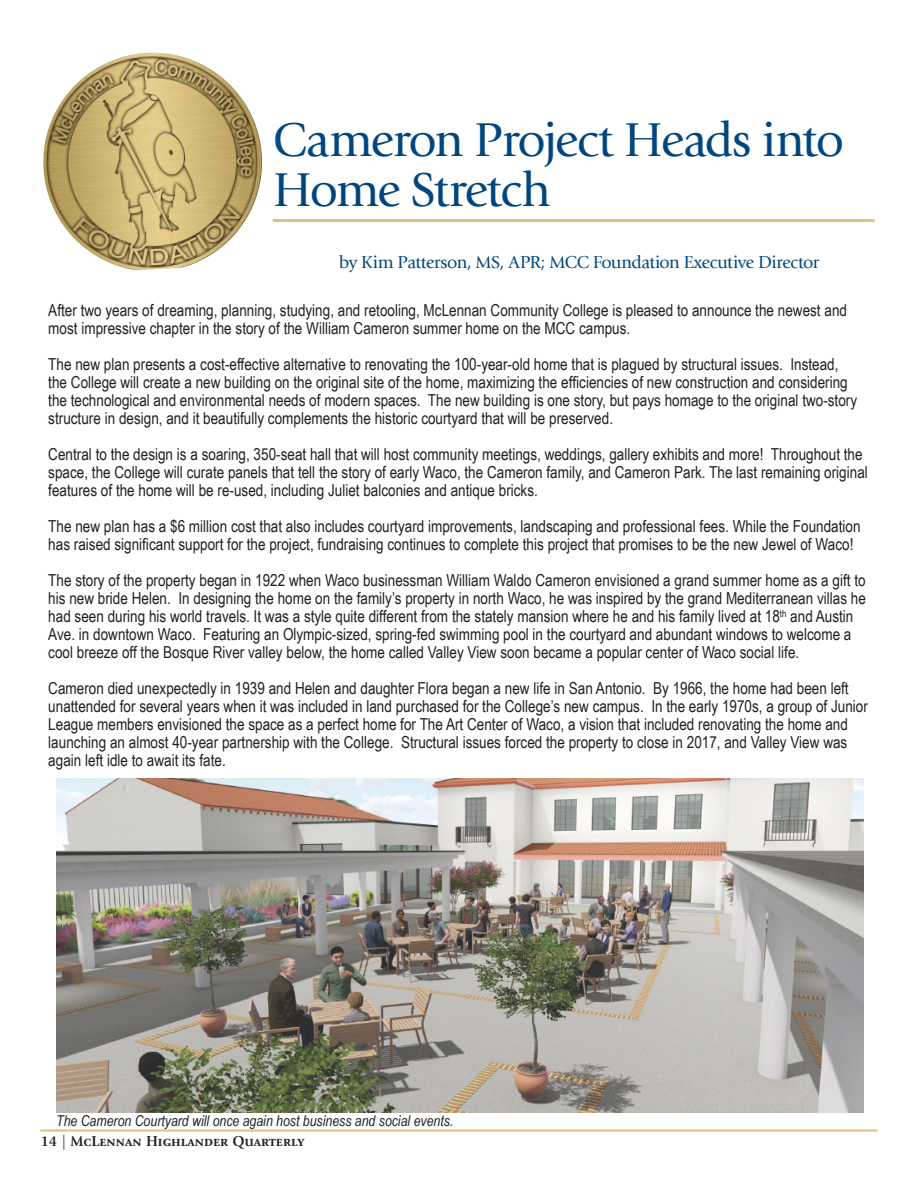
<style>
.page{position:relative;width:918px;height:1188px;background:#fff}
.page>*{position:absolute;margin:0;border:0;box-sizing:border-box;transform-origin:0 0}
.t1{font:49.5px/49.5px "Giovanni Std";letter-spacing:-.02em;color:#00467e}
.t2{font:18px "Giovanni Std";letter-spacing:-.02em;color:#00467e}
.t3{font:16.5px/18px "Arial Narrow";color:#231f20}
.t4{font:italic 15px "Arial Narrow";color:#231f20}
.t5{font:700 15px "Giovanni Std";color:#231f20}
</style>
<div class="page">
<hr style="left:40px;top:1131px;width:838px;height:1px;background:#dcc381">
<hr style="left:40px;top:1130px;width:838px;height:1px;background:#dcc381">
<hr style="left:273px;top:219px;width:602px;height:3px;background:#dcc381">
<svg style="left:43px;top:52px;width:230px;height:219px"></svg>
<img style="left:105px;top:53px;width:46px;height:11px">
<img style="left:56px;top:779px;width:807px;height:333px">
<p class="t1" style="left:273px;top:116px;width:573px">Cameron Project Heads into<br>Home Stretch</p>
<p class="t2" style="left:339px;top:252px;width:482px">by Kim Patterson, MS, APR; MCC Foundation Executive Director</p>
<p class="t3" style="left:48px;top:301px;width:800px">After two years of dreaming, planning, studying, and retooling, McLennan Community College is pleased to announce the newest and most impressive chapter in the story of the William Cameron summer home on the MCC campus.</p>
<p class="t3" style="left:48px;top:355px;width:810px">The new plan presents a cost-effective alternative to renovating the 100-year-old home that is plagued by structural issues. Instead, the College will create a new building on the original site of the home, maximizing the efficiencies of new construction and considering the technological and environmental needs of modern spaces. The new building is one story, but pays homage to the original two-story structure in design, and it beautifully complements the historic courtyard that will be preserved.</p>
<p class="t3" style="left:48px;top:445px;width:821px">Central to the design is a soaring, 350-seat hall that will host community meetings, weddings, gallery exhibits and more! Throughout the space, the College will curate panels that tell the story of early Waco, the Cameron family, and Cameron Park. The last remaining original features of the home will be re-used, including Juliet balconies and antique bricks.</p>
<p class="t3" style="left:48px;top:517px;width:814px">The new plan has a $6 million cost that also includes courtyard improvements, landscaping and professional fees. While the Foundation has raised significant support for the project, fundraising continues to complete this project that promises to be the new Jewel of Waco!</p>
<p class="t3" style="left:48px;top:571px;width:819px">The story of the property began in 1922 when Waco businessman William Waldo Cameron envisioned a grand summer home as a gift to his new bride Helen. In designing the home on the family’s property in north Waco, he was inspired by the grand Mediterranean villas he had seen during his world travels. It was a style quite different from the stately mansion where he and his family lived at 18<sup>th</sup> and Austin Ave. in downtown Waco. Featuring an Olympic-sized, spring-fed swimming pool in the courtyard and abundant windows to welcome a cool breeze off the Bosque River valley below, the home called Valley View soon became a popular center of Waco social life.</p>
<p class="t3" style="left:48px;top:679px;width:821px">Cameron died unexpectedly in 1939 and Helen and daughter Flora began a new life in San Antonio. By 1966, the home had been left unattended for several years when it was included in land purchased for the College’s new campus. In the early 1970s, a group of Junior League members envisioned the space as a perfect home for The Art Center of Waco, a vision that included renovating the home and launching an almost 40-year partnership with the College. Structural issues forced the property to close in 2017, and Valley View was again left idle to await its fate.</p>
<p class="t4" style="left:56px;top:1111px;width:399px">The Cameron Courtyard will once again host business and social events.</p>
<p class="t5" style="left:40px;top:1132px;width:266px">14 | McLennan Highlander Quarterly</p>
</div>
